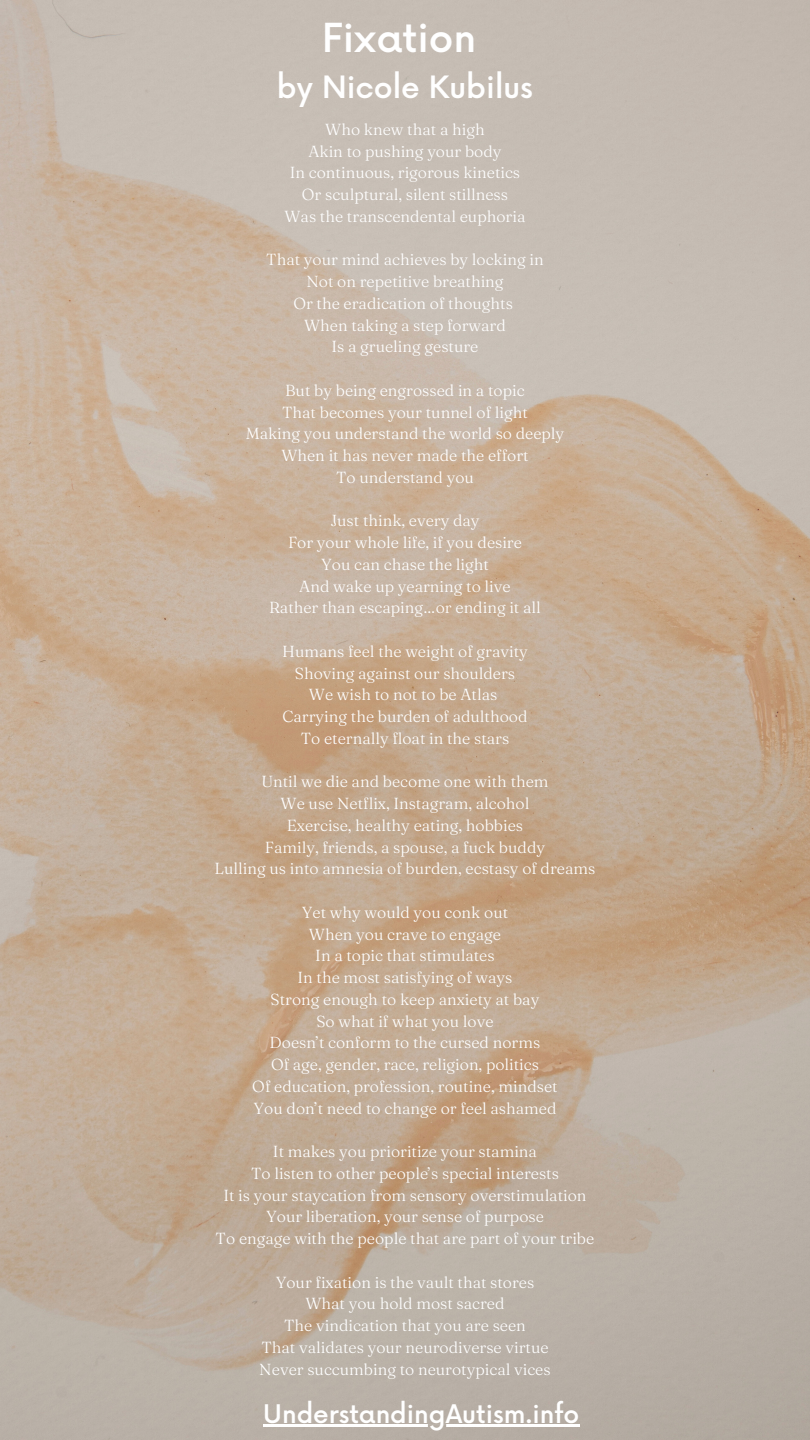
<style>
.page{position:relative;width:810px;height:1440px;background:#fff}
.page>*{position:absolute;margin:0;border:0;box-sizing:border-box;transform-origin:0 0}
.t1{font:500 39px "Now";color:#fff}
.t2{font:500 30px "Now";color:#fff}
.t3{font:500 25px "Now";color:#fff}
.t4{font:300 16px "Fraunces 9 pt";color:#fff}
</style>
<div class="page">
<img style="left:0;top:0;width:810px;height:1440px">
<hr style="left:263px;top:1424px;width:316px;height:3px;background:#fff">
<p class="t1" style="left:322px;top:17px;width:156px">Fixation</p>
<p class="t2" style="left:277px;top:71px;width:258px">by Nicole Kubilus</p>
<p class="t4" style="left:325px;top:119px;width:161px">Who knew that a high</p>
<p class="t4" style="left:308px;top:141px;width:195px">Akin to pushing your body</p>
<p class="t4" style="left:290px;top:163px;width:232px">In continuous, rigorous kinetics</p>
<p class="t4" style="left:302px;top:184px;width:208px">Or sculptural, silent stillness</p>
<p class="t4" style="left:285px;top:206px;width:242px">Was the transcendental euphoria</p>
<p class="t4" style="left:266px;top:250px;width:279px">That your mind achieves by locking in</p>
<p class="t4" style="left:306px;top:271px;width:199px">Not on repetitive breathing</p>
<p class="t4" style="left:293px;top:293px;width:221px">Or the eradication of thoughts</p>
<p class="t4" style="left:304px;top:315px;width:203px">When taking a step forward</p>
<p class="t4" style="left:332px;top:337px;width:148px">Is a grueling gesture</p>
<p class="t4" style="left:285px;top:380px;width:241px">But by being engrossed in a topic</p>
<p class="t4" style="left:282px;top:402px;width:247px">That becomes your tunnel of light</p>
<p class="t4" style="left:246px;top:424px;width:320px">Making you understand the world so deeply</p>
<p class="t4" style="left:281px;top:445px;width:249px">When it has never made the effort</p>
<p class="t4" style="left:336px;top:467px;width:139px">To understand you</p>
<p class="t4" style="left:330px;top:511px;width:151px">Just think, every day</p>
<p class="t4" style="left:288px;top:532px;width:235px">For your whole life, if you desire</p>
<p class="t4" style="left:321px;top:554px;width:169px">You can chase the light</p>
<p class="t4" style="left:299px;top:576px;width:213px">And wake up yearning to live</p>
<p class="t4" style="left:269px;top:598px;width:273px">Rather than escaping…or ending it all</p>
<p class="t4" style="left:282px;top:641px;width:247px">Humans feel the weight of gravity</p>
<p class="t4" style="left:295px;top:663px;width:222px">Shoving against our shoulders</p>
<p class="t4" style="left:309px;top:685px;width:190px">We wish to not to be Atlas</p>
<p class="t4" style="left:283px;top:706px;width:246px">Carrying the burden of adulthood</p>
<p class="t4" style="left:301px;top:728px;width:210px">To eternally float in the stars</p>
<p class="t4" style="left:261px;top:772px;width:289px">Until we die and become one with them</p>
<p class="t4" style="left:281px;top:793px;width:250px">We use Netflix, Instagram, alcohol</p>
<p class="t4" style="left:287px;top:815px;width:238px">Exercise, healthy eating, hobbies</p>
<p class="t4" style="left:265px;top:837px;width:282px">Family, friends, a spouse, a fuck buddy</p>
<p class="t4" style="left:215px;top:859px;width:382px">Lulling us into amnesia of burden, ecstasy of dreams</p>
<p class="t4" style="left:302px;top:902px;width:208px">Yet why would you conk out</p>
<p class="t4" style="left:309px;top:924px;width:194px">When you crave to engage</p>
<p class="t4" style="left:315px;top:946px;width:181px">In a topic that stimulates</p>
<p class="t4" style="left:298px;top:967px;width:216px">In the most satisfying of ways</p>
<p class="t4" style="left:271px;top:989px;width:270px">Strong enough to keep anxiety at bay</p>
<p class="t4" style="left:316px;top:1011px;width:179px">So what if what you love</p>
<p class="t4" style="left:270px;top:1033px;width:272px">Doesn’t conform to the cursed norms</p>
<p class="t4" style="left:271px;top:1054px;width:269px">Of age, gender, race, religion, politics</p>
<p class="t4" style="left:252px;top:1076px;width:307px">Of education, profession, routine, mindset</p>
<p class="t4" style="left:253px;top:1098px;width:305px">You don’t need to change or feel ashamed</p>
<p class="t4" style="left:273px;top:1141px;width:266px">It makes you prioritize your stamina</p>
<p class="t4" style="left:251px;top:1163px;width:309px">To listen to other people’s special interests</p>
<p class="t4" style="left:223px;top:1185px;width:365px">It is your staycation from sensory overstimulation</p>
<p class="t4" style="left:266px;top:1207px;width:279px">Your liberation, your sense of purpose</p>
<p class="t4" style="left:216px;top:1228px;width:380px">To engage with the people that are part of your tribe</p>
<p class="t4" style="left:276px;top:1272px;width:260px">Your fixation is the vault that stores</p>
<p class="t4" style="left:305px;top:1294px;width:201px">What you hold most sacred</p>
<p class="t4" style="left:284px;top:1315px;width:243px">The vindication that you are seen</p>
<p class="t4" style="left:261px;top:1337px;width:289px">That validates your neurodiverse virtue</p>
<p class="t4" style="left:259px;top:1359px;width:293px">Never succumbing to neurotypical vices</p>
<p class="t3" style="left:263px;top:1400px;width:318px">UnderstandingAutism.info</p>
</div>
